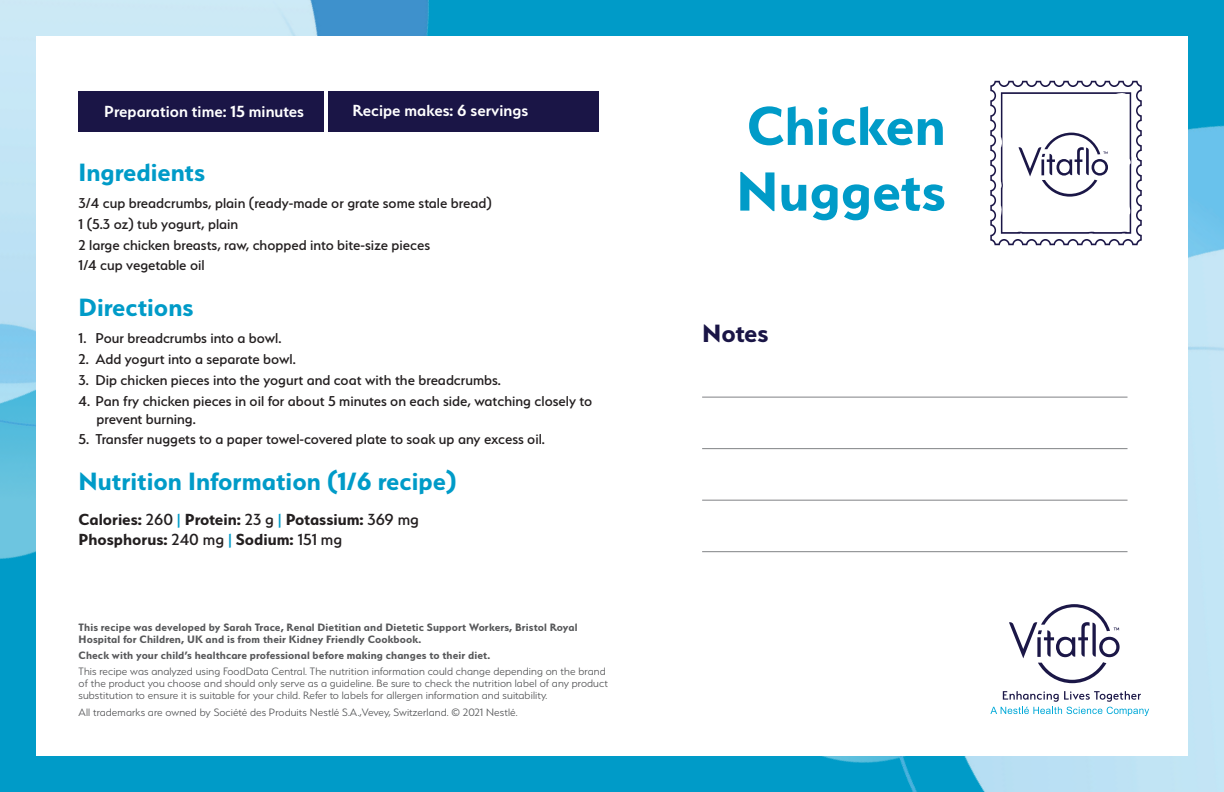
<style>
.page{position:relative;width:1224px;height:792px;background:#009bc8}
.page>*{position:absolute;margin:0;border:0;box-sizing:border-box;transform-origin:0 0}
.t1{font:700 61.6px/65.6px "Serenity";color:#009bc8}
.t2{font:700 28px "Serenity";color:#009bc8}
.t3{font:700 28px "Serenity";letter-spacing:-.01em;color:#1a1546}
.t4{font:700 18px/20px "Serenity";color:#231f20}
.t5{font:600 18px "Serenity";color:#fff}
.t6{font:500 16px/20.8px "Serenity";color:#231f20}
.t7{font:300 12px/12px "Serenity";letter-spacing:.01em;color:#57585a}
.t8{font:700 12px/12px "Serenity";letter-spacing:.01em;color:#57585a}
.s1{font-weight:500}
.s2{font-weight:500;color:#009bc8}
</style>
<div class="page">
<img style="left:0;top:0;width:429px;height:559px">
<img style="left:822px;top:125px;width:402px;height:667px">
<div style="left:36px;top:36px;width:1152px;height:720px;background:#fff"></div>
<div style="left:328px;top:91px;width:271px;height:41px;background:#1a1546"></div>
<div style="left:79px;top:91px;width:245px;height:41px;background:#1a1546"></div>
<hr style="left:702px;top:397px;width:426px;height:1px;background:#808285">
<hr style="left:702px;top:448px;width:426px;height:1px;background:#808285">
<hr style="left:702px;top:500px;width:426px;height:1px;background:#808285">
<hr style="left:702px;top:551px;width:426px;height:1px;background:#808285">
<svg style="left:1009px;top:604px;width:111px;height:79px"></svg>
<svg style="left:990px;top:691px;width:159px;height:25px"></svg>
<svg style="left:990px;top:81px;width:152px;height:164px"></svg>
<p class="t5" style="left:104px;top:101px;width:201px">Preparation time: 15 minutes</p>
<p class="t5" style="left:353px;top:100px;width:177px">Recipe makes: 6 servings</p>
<h2 class="t2" style="left:79px;top:156px;width:128px">Ingredients</h2>
<p class="t6" style="left:79px;top:192px;width:415px">3/4 cup breadcrumbs, plain (ready-made or grate some stale bread)<br>1 (5.3 oz) tub yogurt, plain<br>2 large chicken breasts, raw, chopped into bite-size pieces<br>1/4 cup vegetable oil</p>
<h2 class="t2" style="left:79px;top:292px;width:116px">Directions</h2>
<p class="t6" style="left:79px;top:327px;width:204px">1. Pour breadcrumbs into a bowl.</p>
<p class="t6" style="left:79px;top:348px;width:219px">2. Add yogurt into a separate bowl.</p>
<p class="t6" style="left:79px;top:369px;width:424px">3. Dip chicken pieces into the yogurt and coat with the breadcrumbs.</p>
<p class="t6" style="left:97px;top:391px;width:497px;line-height:18px;text-indent:-18px">4. Pan fry chicken pieces in oil for about 5 minutes on each side, watching closely to prevent burning.</p>
<p class="t6" style="left:79px;top:429px;width:468px">5. Transfer nuggets to a paper towel-covered plate to soak up any excess oil.</p>
<h2 class="t2" style="left:79px;top:466px;width:379px">Nutrition Information (1/6 recipe)</h2>
<p class="t4" style="left:79px;top:509px;width:342px">Calories: <span class="s1">260</span> <span class="s2">|</span> Protein: <span class="s1">23 g</span> <span class="s2">|</span> Potassium: <span class="s1">369 mg<br></span>Phosphorus: <span class="s1">240 mg</span> <span class="s2">|</span> Sodium: <span class="s1">151 mg</span></p>
<p class="t8" style="left:79px;top:621px;width:501px">This recipe was developed by Sarah Trace, Renal Dietitian and Dietetic Support Workers, Bristol Royal<br>Hospital for Children, UK and is from their Kidney Friendly Cookbook.</p>
<p class="t8" style="left:79px;top:649px;width:413px">Check with your child’s healthcare professional before making changes to their diet.</p>
<p class="t7" style="left:79px;top:666px;width:531px">This recipe was analyzed using FoodData Central. The nutrition information could change depending on the brand of the product you choose and should only serve as a guideline. Be sure to check the nutrition label of any product substitution to ensure it is suitable for your child. Refer to labels for allergen information and suitability.</p>
<p class="t7" style="left:79px;top:706px;width:441px">All trademarks are owned by Société des Produits Nestlé S.A.,Vevey, Switzerland. © 2021 Nestlé.</p>
<h1 class="t1" style="left:736px;top:92px;width:211px">Chicken<br>Nuggets</h1>
<h2 class="t3" style="left:702px;top:317px;width:68px">Notes</h2>
</div>
